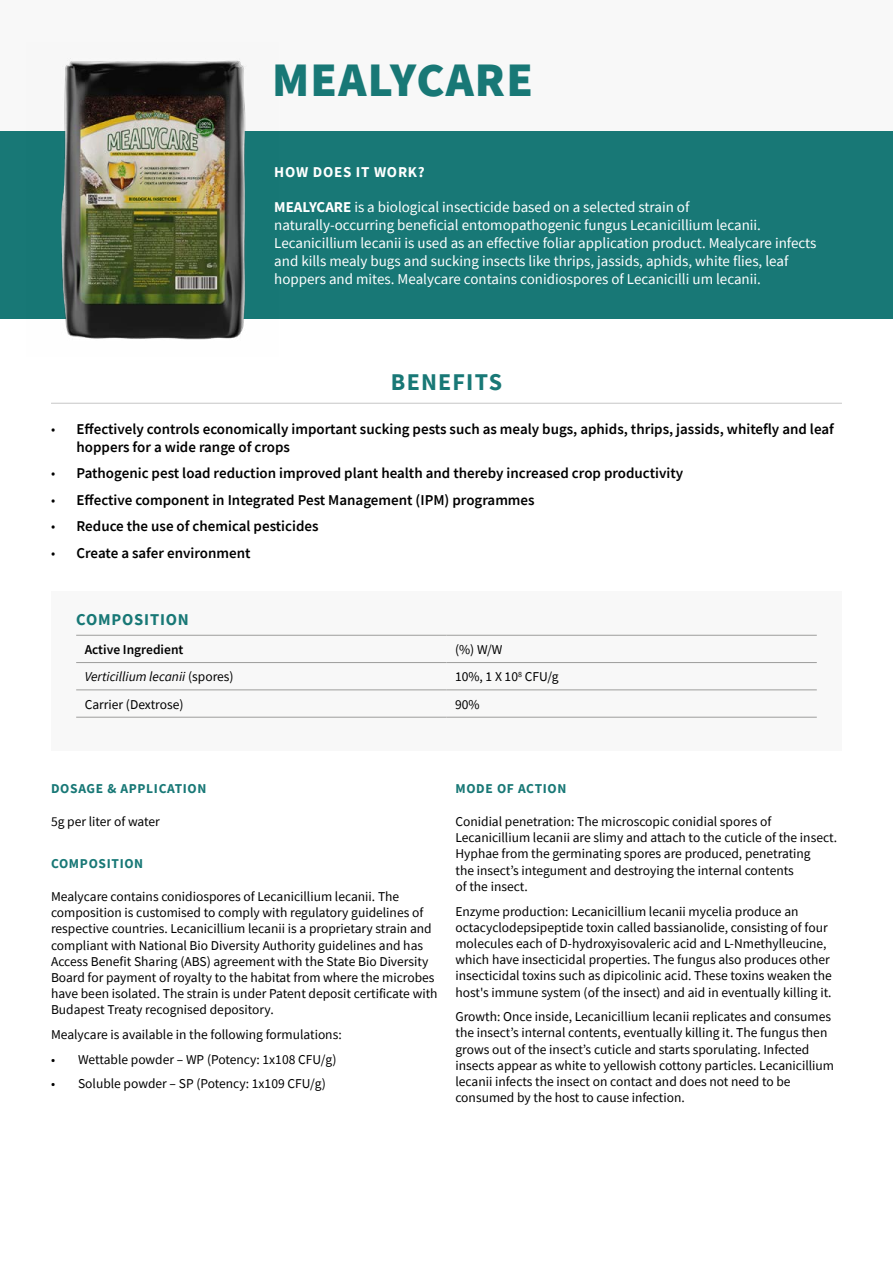
<style>
.page{position:relative;width:893px;height:1263px;background:#fff}
.page>*{position:absolute;margin:0;border:0;box-sizing:border-box;transform-origin:0 0}
.t1{font:900 48px "Source Sans Pro";letter-spacing:.025em;color:#187876}
.t2{font:700 24px "Source Sans Pro";letter-spacing:.05em;color:#187876}
.t3{font:700 16.5px "Source Sans Pro";letter-spacing:.05em;color:#187876}
.t4{font:15px/18px "Source Sans Pro";color:#fff}
.t5{font:600 15px/18px "Source Sans Pro";color:#000}
.t6{font:700 15px "Source Sans Pro";letter-spacing:.05em;color:#fff}
.t7{font:13.5px/16.2px "Source Sans Pro";color:#000}
.t8{font:700 13.5px "Source Sans Pro";letter-spacing:.05em;color:#187876}
.t9{font:italic 13.5px "Source Sans Pro";color:#000}
.t10{font:600 13.5px "Source Sans Pro";color:#000}
.s1{font-weight:700}
.s2{font-weight:300}
.s3{font-style:normal}
</style>
<div class="page">
<div style="left:0;top:0;width:893px;height:251px;background:#f8f8f8"></div>
<div style="left:0;top:131px;width:893px;height:188px;background:#187876"></div>
<img style="left:61px;top:58px;width:185px;height:282px">
<hr style="left:51px;top:403px;width:791px;height:1px;background:#c6c6c6">
<div style="left:51px;top:591px;width:791px;height:160px;background:#f8f8f8"></div>
<hr style="left:76px;top:635px;width:370px;height:1px;background:#9d9d9c">
<hr style="left:446px;top:635px;width:371px;height:1px;background:#9d9d9c">
<hr style="left:76px;top:662px;width:370px;height:1px;background:#9d9d9c">
<hr style="left:446px;top:662px;width:371px;height:1px;background:#9d9d9c">
<hr style="left:76px;top:689px;width:370px;height:1px;background:#9d9d9c">
<hr style="left:446px;top:689px;width:371px;height:1px;background:#9d9d9c">
<hr style="left:76px;top:717px;width:370px;height:1px;background:#9d9d9c">
<hr style="left:446px;top:717px;width:371px;height:1px;background:#9d9d9c">
<h1 class="t1" style="left:272px;top:47px;width:262px">MEALYCARE</h1>
<p class="t6" style="left:274px;top:162px;width:152px">HOW DOES IT WORK?</p>
<p class="t4" style="left:274px;top:198px;width:544px"><span class="s1">MEALYCARE</span> is a biological insecticide based on a selected strain of<br>naturally-occurring beneficial entomopathogenic fungus Lecanicillium lecanii.<br>Lecanicillium lecanii is used as an effective foliar application product. Mealycare infects and kills mealy bugs and sucking insects like thrips, jassids, aphids, white flies, leaf hoppers and mites. Mealycare contains conidiospores of Lecanicilli um lecanii.</p>
<h2 class="t2" style="left:391px;top:366px;width:113px">BENEFITS</h2>
<p class="t5" style="left:77px;top:419px;width:759px;text-indent:-26px"><span class="s2">•</span> Effectively controls economically important sucking pests such as mealy bugs, aphids, thrips, jassids, whitefly and leaf hoppers for a wide range of crops</p>
<p class="t5" style="left:51px;top:464px;width:634px"><span class="s2">•</span> Pathogenic pest load reduction improved plant health and thereby increased crop productivity</p>
<p class="t5" style="left:51px;top:490px;width:485px"><span class="s2">•</span> Effective component in Integrated Pest Management (IPM) programmes</p>
<p class="t5" style="left:51px;top:517px;width:269px"><span class="s2">•</span> Reduce the use of chemical pesticides</p>
<p class="t5" style="left:51px;top:543px;width:201px"><span class="s2">•</span> Create a safer environment</p>
<p class="t3" style="left:76px;top:608px;width:114px">COMPOSITION</p>
<p class="t10" style="left:85px;top:641px;width:100px">Active Ingredient</p>
<p class="t7" style="left:455px;top:641px;width:49px">(%) W/W</p>
<p class="t9" style="left:85px;top:668px;width:150px">Verticillium lecanii <span class="s3">(spores)</span></p>
<p class="t7" style="left:455px;top:669px;width:105px">10%, 1 X 10<sup>8</sup> CFU/g</p>
<p class="t7" style="left:85px;top:696px;width:100px">Carrier (Dextrose)</p>
<p class="t7" style="left:455px;top:696px;width:26px">90%</p>
<p class="t8" style="left:51px;top:779px;width:157px">DOSAGE &amp; APPLICATION</p>
<p class="t7" style="left:51px;top:813px;width:110px">5g per liter of water</p>
<p class="t8" style="left:51px;top:854px;width:94px">COMPOSITION</p>
<p class="t7" style="left:51px;top:888px;width:388px">Mealycare contains conidiospores of Lecanicillium lecanii. The composition is customised to comply with regulatory guidelines of respective countries. Lecanicillium lecanii is a proprietary strain and compliant with National Bio Diversity Authority guidelines and has Access Benefit Sharing (ABS) agreement with the State Bio Diversity Board for payment of royalty to the habitat from where the microbes have been isolated. The strain is under Patent deposit certificate with Budapest Treaty recognised depository.</p>
<p class="t7" style="left:51px;top:1026px;width:292px">Mealycare is available in the following formulations:</p>
<p class="t7" style="left:51px;top:1051px;width:287px">• Wettable powder – WP (Potency: 1x108 CFU/g)</p>
<p class="t7" style="left:51px;top:1076px;width:276px">• Soluble powder – SP (Potency: 1x109 CFU/g)</p>
<p class="t8" style="left:455px;top:779px;width:113px">MODE OF ACTION</p>
<p class="t7" style="left:455px;top:813px;width:383px">Conidial penetration: The microscopic conidial spores of Lecanicillium lecanii are slimy and attach to the cuticle of the insect.<br>Hyphae from the germinating spores are produced, penetrating<br>the insect’s integument and destroying the internal contents<br>of the insect.</p>
<p class="t7" style="left:455px;top:903px;width:378px">Enzyme production: Lecanicillium lecanii mycelia produce an octacyclodepsipeptide toxin called bassianolide, consisting of four molecules each of D-hydroxyisovaleric acid and L-Nmethylleucine, which have insecticidal properties. The fungus also produces other insecticidal toxins such as dipicolinic acid. These toxins weaken the host's immune system (of the insect) and aid in eventually killing it.</p>
<p class="t7" style="left:455px;top:1008px;width:380px">Growth: Once inside, Lecanicillium lecanii replicates and consumes the insect’s internal contents, eventually killing it. The fungus then grows out of the insect’s cuticle and starts sporulating. Infected insects appear as white to yellowish cottony particles. Lecanicillium lecanii infects the insect on contact and does not need to be consumed by the host to cause infection.</p>
</div>
